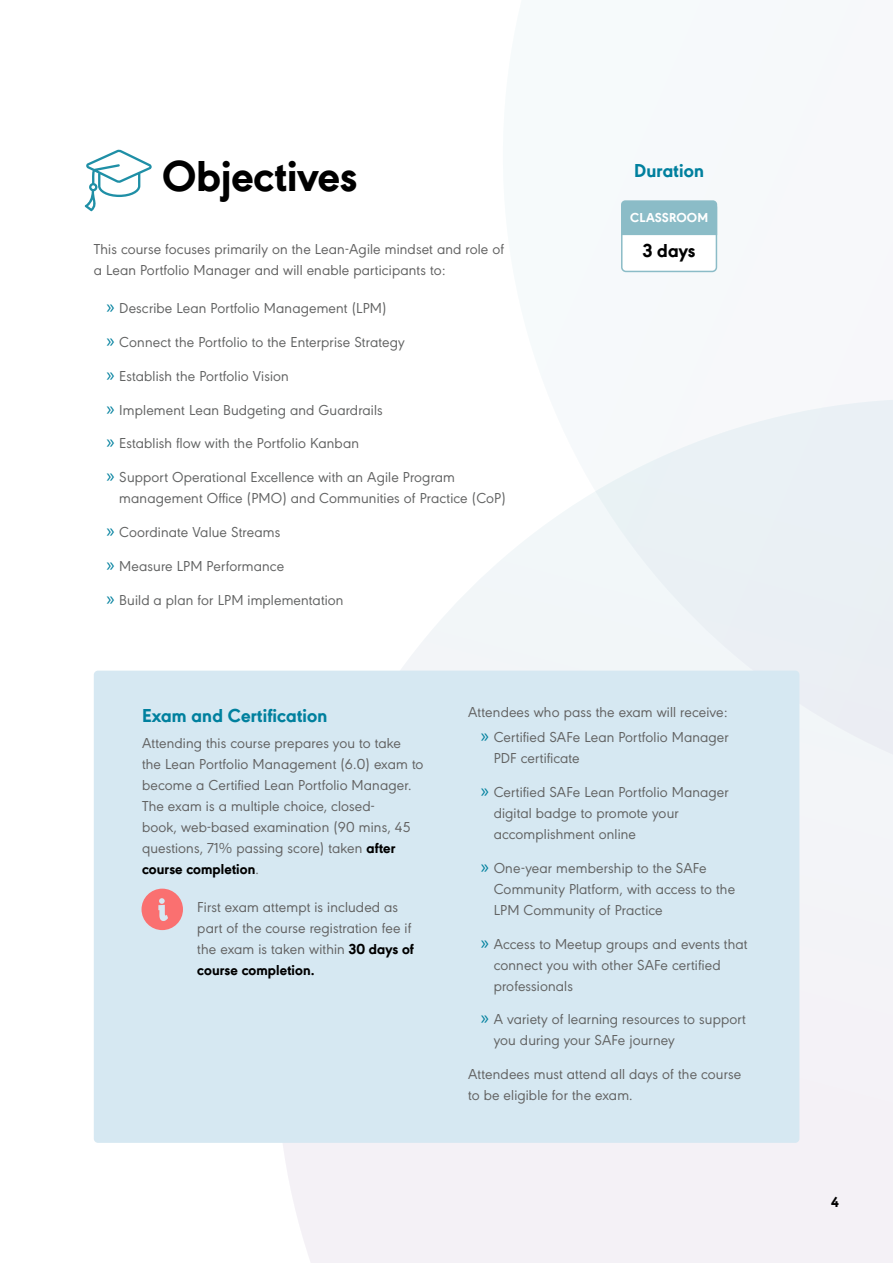
<style>
.page{position:relative;width:893px;height:1263px;background:#fff}
.page>*{position:absolute;margin:0;border:0;box-sizing:border-box;transform-origin:0 0}
.t1{font:800 45px "URW Geometric";color:#000}
.t2{font:800 19.5px "URW Geometric";letter-spacing:.01em;color:#00809e}
.t3{font:800 19.5px "URW Geometric";color:#000}
.t4{font:15px/21px "URW Geometric";letter-spacing:.01em;color:#626363}
.t5{font:15px/21px "URW Geometric";letter-spacing:.01em;color:#626262}
.t6{font:800 15px "URW Geometric";color:#000}
.t7{font:800 13.5px "URW Geometric";letter-spacing:.01em;color:#fff}
.s1{font-family:"Myriad Pro";font-size:19.5px;color:#00809e}
.s2{font-weight:800;color:#000}
.s3{color:#626363}
</style>
<div class="page">
<svg style="left:276px;top:400px;width:617px;height:863px"></svg>
<div style="left:94px;top:671px;width:705px;height:472px;background:#d6e8f2;border-radius:4px"></div>
<svg style="left:85px;top:149px;width:67px;height:62px"></svg>
<svg style="left:142px;top:889px;width:41px;height:41px"></svg>
<div style="left:621px;top:202px;width:96px;height:70px;border:2px solid #8bbcc7;border-radius:4px"></div>
<div style="left:621px;top:200px;width:96px;height:35px;background:#8bbcc7"></div>
<h1 class="t1" style="left:162px;top:142px;width:197px">Objectives</h1>
<h2 class="t2" style="left:634px;top:156px;width:71px">Duration</h2>
<p class="t7" style="left:630px;top:208px;width:79px">CLASSROOM</p>
<h2 class="t3" style="left:643px;top:236px;width:54px">3 days</h2>
<p class="t5" style="left:94px;top:238px;width:412px">This course focuses primarily on the Lean-Agile mindset and role of a Lean Portfolio Manager and will enable participants to:</p>
<p class="t4" style="left:107px;top:297px;width:282px"><span class="s1">»</span> Describe Lean Portfolio Management (LPM)</p>
<p class="t4" style="left:107px;top:331px;width:300px"><span class="s1">»</span> Connect the Portfolio to the Enterprise Strategy</p>
<p class="t4" style="left:107px;top:364px;width:184px"><span class="s1">»</span> Establish the Portfolio Vision</p>
<p class="t4" style="left:107px;top:398px;width:278px"><span class="s1">»</span> Implement Lean Budgeting and Guardrails</p>
<p class="t4" style="left:107px;top:432px;width:254px"><span class="s1">»</span> Establish flow with the Portfolio Kanban</p>
<p class="t4" style="left:119px;top:466px;width:388px;text-indent:-13px"><span class="s1">»</span> Support Operational Excellence with an Agile Program management Office (PMO) and Communities of Practice (CoP)</p>
<p class="t4" style="left:107px;top:520px;width:175px"><span class="s1">»</span> Coordinate Value Streams</p>
<p class="t4" style="left:107px;top:554px;width:179px"><span class="s1">»</span> Measure LPM Performance</p>
<p class="t4" style="left:107px;top:588px;width:239px"><span class="s1">»</span> Build a plan for LPM implementation</p>
<h2 class="t2" style="left:142px;top:701px;width:187px">Exam and Certification</h2>
<p class="t5" style="left:142px;top:731px;width:283px">Attending this course prepares you to take the Lean Portfolio Management (6.0) exam to become a Certified Lean Portfolio Manager.<br>The exam is a multiple choice, closed-<br>book, web-based examination (90 mins, 45 questions, 71% passing score) taken <span class="s2">after course completion</span>.</p>
<p class="t5" style="left:197px;top:895px;width:218px">First exam attempt is included as part of the course registration fee if the exam is taken within <span class="s2">30 days of course completion.</span></p>
<p class="t5" style="left:468px;top:698px;width:262px;line-height:25.2px;text-align:right">Attendees who pass the exam will receive: <span class="s1">»</span> <span class="s3">Certified SAFe Lean Portfolio Manager</span></p>
<p class="t4" style="left:494px;top:747px;width:88px">PDF certificate</p>
<p class="t4" style="left:494px;top:780px;width:237px;text-indent:-13px"><span class="s1">»</span> Certified SAFe Lean Portfolio Manager digital badge to promote your accomplishment online</p>
<p class="t4" style="left:494px;top:856px;width:243px;text-indent:-13px"><span class="s1">»</span> One-year membership to the SAFe<br>Community Platform, with access to the<br>LPM Community of Practice</p>
<p class="t4" style="left:494px;top:932px;width:255px;text-indent:-13px"><span class="s1">»</span> Access to Meetup groups and events that connect you with other SAFe certified professionals</p>
<p class="t4" style="left:494px;top:1008px;width:254px;text-indent:-13px"><span class="s1">»</span> A variety of learning resources to support you during your SAFe journey</p>
<p class="t5" style="left:468px;top:1062px;width:275px">Attendees must attend all days of the course to be eligible for the exam.</p>
<p class="t6" style="left:831px;top:1191px;width:9px">4</p>
</div>
